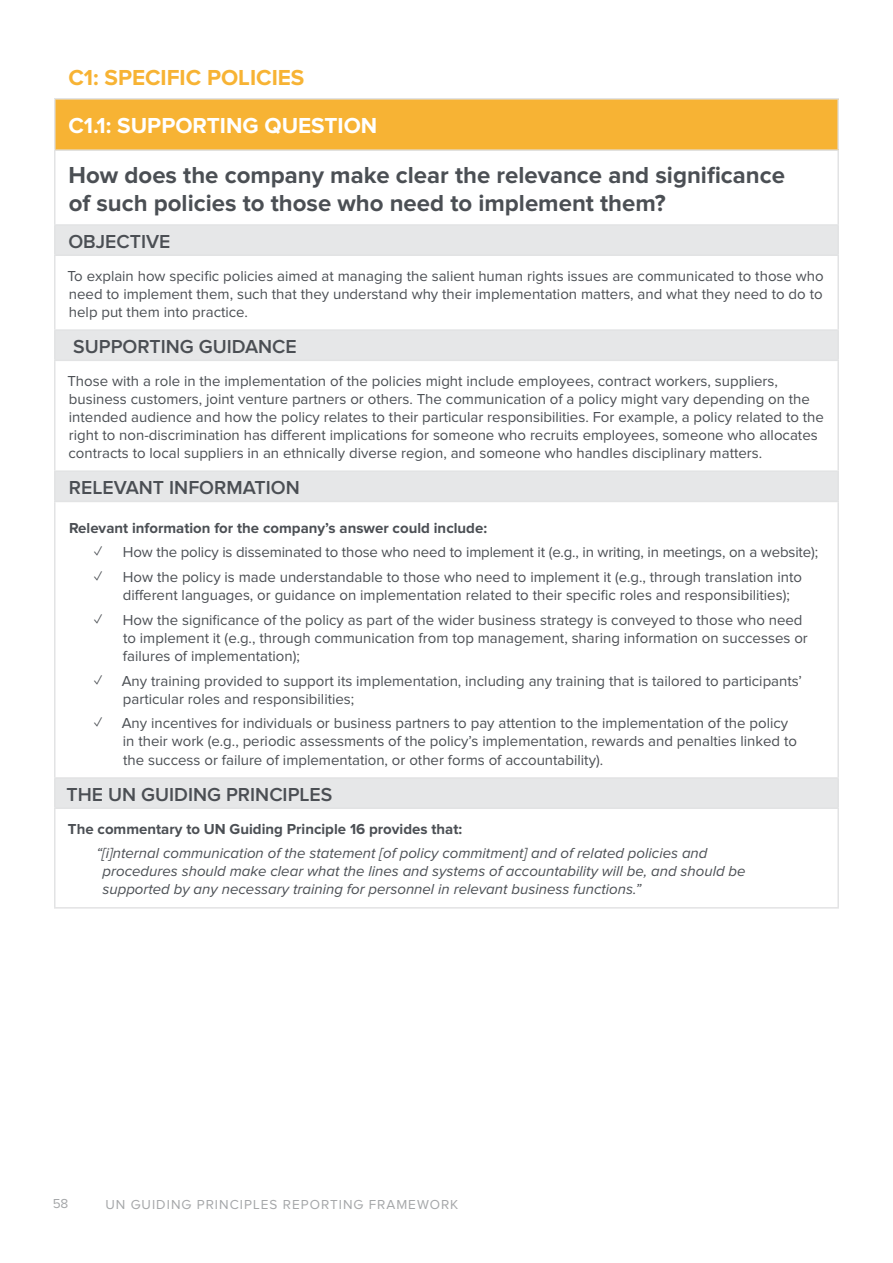
<style>
.page{position:relative;width:893px;height:1263px;background:#fff}
.page>*{position:absolute;margin:0;border:0;box-sizing:border-box;transform-origin:0 0}
.t1{font:700 24px/28.8px "Proxima Nova";color:#4b4f54}
.t2{font:700 22.5px "Proxima Nova";color:#fff}
.t3{font:700 22.5px "Proxima Nova";color:#f7b334}
.t4{font:600 19.5px "Proxima Nova";color:#4b4f54}
.t5{font:15px/18px "Proxima Nova";color:#4b4f54}
.t6{font:italic 15px/18px "Proxima Nova";color:#4b4f54}
.t7{font:700 15px "Proxima Nova";color:#4b4f54}
.t8{font:13.5px "Proxima Nova A";letter-spacing:.075em;color:#a5a7a9}
</style>
<div class="page">
<div style="left:55px;top:99px;width:783px;height:51px;background:#f7b334"></div>
<svg style="left:56px;top:226px;width:781px;height:581px"></svg>
<hr style="left:54px;top:907px;width:785px;height:1px;background:#e2e3e4">
<hr style="left:54px;top:151px;width:2px;height:73px;background:#e2e3e4">
<hr style="left:837px;top:151px;width:2px;height:73px;background:#e2e3e4">
<hr style="left:54px;top:224px;width:785px;height:2px;background:#e2e3e4">
<hr style="left:54px;top:226px;width:2px;height:28px;background:#e2e3e4">
<hr style="left:837px;top:226px;width:2px;height:28px;background:#e2e3e4">
<hr style="left:54px;top:254px;width:785px;height:2px;background:#e2e3e4">
<hr style="left:54px;top:256px;width:2px;height:73px;background:#e2e3e4">
<hr style="left:837px;top:256px;width:2px;height:73px;background:#e2e3e4">
<hr style="left:54px;top:329px;width:785px;height:2px;background:#e2e3e4">
<hr style="left:54px;top:331px;width:2px;height:29px;background:#e2e3e4">
<hr style="left:837px;top:331px;width:2px;height:29px;background:#e2e3e4">
<hr style="left:54px;top:360px;width:785px;height:1px;background:#e2e3e4">
<hr style="left:54px;top:361px;width:2px;height:109px;background:#e2e3e4">
<hr style="left:837px;top:361px;width:2px;height:109px;background:#e2e3e4">
<hr style="left:54px;top:470px;width:785px;height:2px;background:#e2e3e4">
<hr style="left:54px;top:472px;width:2px;height:29px;background:#e2e3e4">
<hr style="left:837px;top:472px;width:2px;height:29px;background:#e2e3e4">
<hr style="left:54px;top:501px;width:785px;height:1px;background:#e2e3e4">
<hr style="left:54px;top:502px;width:2px;height:275px;background:#e2e3e4">
<hr style="left:837px;top:502px;width:2px;height:275px;background:#e2e3e4">
<hr style="left:54px;top:777px;width:785px;height:2px;background:#e2e3e4">
<hr style="left:54px;top:779px;width:2px;height:28px;background:#e2e3e4">
<hr style="left:837px;top:779px;width:2px;height:28px;background:#e2e3e4">
<hr style="left:54px;top:807px;width:785px;height:2px;background:#e2e3e4">
<hr style="left:54px;top:809px;width:2px;height:98px;background:#e2e3e4">
<hr style="left:837px;top:809px;width:2px;height:98px;background:#e2e3e4">
<hr style="left:54px;top:98px;width:785px;height:2px;background:#e2e3e4">
<hr style="left:54px;top:100px;width:2px;height:49px;background:#e2e3e4">
<hr style="left:837px;top:100px;width:2px;height:49px;background:#e2e3e4">
<hr style="left:54px;top:149px;width:785px;height:2px;background:#e2e3e4">
<h2 class="t3" style="left:68px;top:65px;width:238px">C1: SPECIFIC POLICIES</h2>
<h2 class="t2" style="left:68px;top:113px;width:310px">C1.1: SUPPORTING QUESTION</h2>
<h1 class="t1" style="left:69px;top:161px;width:718px">How does the company make clear the relevance and significance of such policies to those who need to implement them?</h1>
<h3 class="t4" style="left:68px;top:230px;width:104px">OBJECTIVE</h3>
<p class="t5" style="left:67px;top:267px;width:758px;text-align:justify">To explain how specific policies aimed at managing the salient human rights issues are communicated to those who need to implement them, such that they understand why their implementation matters, and what they need to do to help put them into practice.</p>
<h3 class="t4" style="left:73px;top:335px;width:225px">SUPPORTING GUIDANCE</h3>
<p class="t5" style="left:67px;top:372px;width:758px">Those with a role in the implementation of the policies might include employees, contract workers, suppliers, business customers, joint venture partners or others. The communication of a policy might vary depending on the intended audience and how the policy relates to their particular responsibilities. For example, a policy related to the right to non-discrimination has different implications for someone who recruits employees, someone who allocates contracts to local suppliers in an ethnically diverse region, and someone who handles disciplinary matters.</p>
<h3 class="t4" style="left:69px;top:476px;width:233px">RELEVANT INFORMATION</h3>
<p class="t7" style="left:69px;top:519px;width:420px">Relevant information for the company’s answer could include:</p>
<p class="t5" style="left:94px;top:544px;width:725px">✓ How the policy is disseminated to those who need to implement it (e.g., in writing, in meetings, on a website);</p>
<p class="t5" style="left:123px;top:568px;width:681px;text-indent:-29px">✓ How the policy is made understandable to those who need to implement it (e.g., through translation into different languages, or guidance on implementation related to their specific roles and responsibilities);</p>
<p class="t5" style="left:123px;top:611px;width:686px;text-indent:-29px">✓ How the significance of the policy as part of the wider business strategy is conveyed to those who need to implement it (e.g., through communication from top management, sharing information on successes or failures of implementation);</p>
<p class="t5" style="left:123px;top:672px;width:680px;text-indent:-29px">✓ Any training provided to support its implementation, including any training that is tailored to participants’ particular roles and responsibilities;</p>
<p class="t5" style="left:123px;top:715px;width:676px;text-indent:-29px">✓ Any incentives for individuals or business partners to pay attention to the implementation of the policy in their work (e.g., periodic assessments of the policy’s implementation, rewards and penalties linked to the success or failure of implementation, or other forms of accountability).</p>
<h3 class="t4" style="left:66px;top:783px;width:267px">THE UN GUIDING PRINCIPLES</h3>
<p class="t7" style="left:68px;top:820px;width:396px">The commentary to UN Guiding Principle 16 provides that:</p>
<p class="t6" style="left:103px;top:845px;width:645px;text-indent:-6px">“[i]nternal communication of the statement [of policy commitment] and of related policies and procedures should make clear what the lines and systems of accountability will be, and should be supported by any necessary training for personnel in relevant business functions.”</p>
<p class="t8" style="left:53px;top:1195px;width:17px">58</p>
<p class="t8" style="left:105px;top:1197px;width:354px">UN GUIDING PRINCIPLES REPORTING FRAMEWORK</p>
</div>
